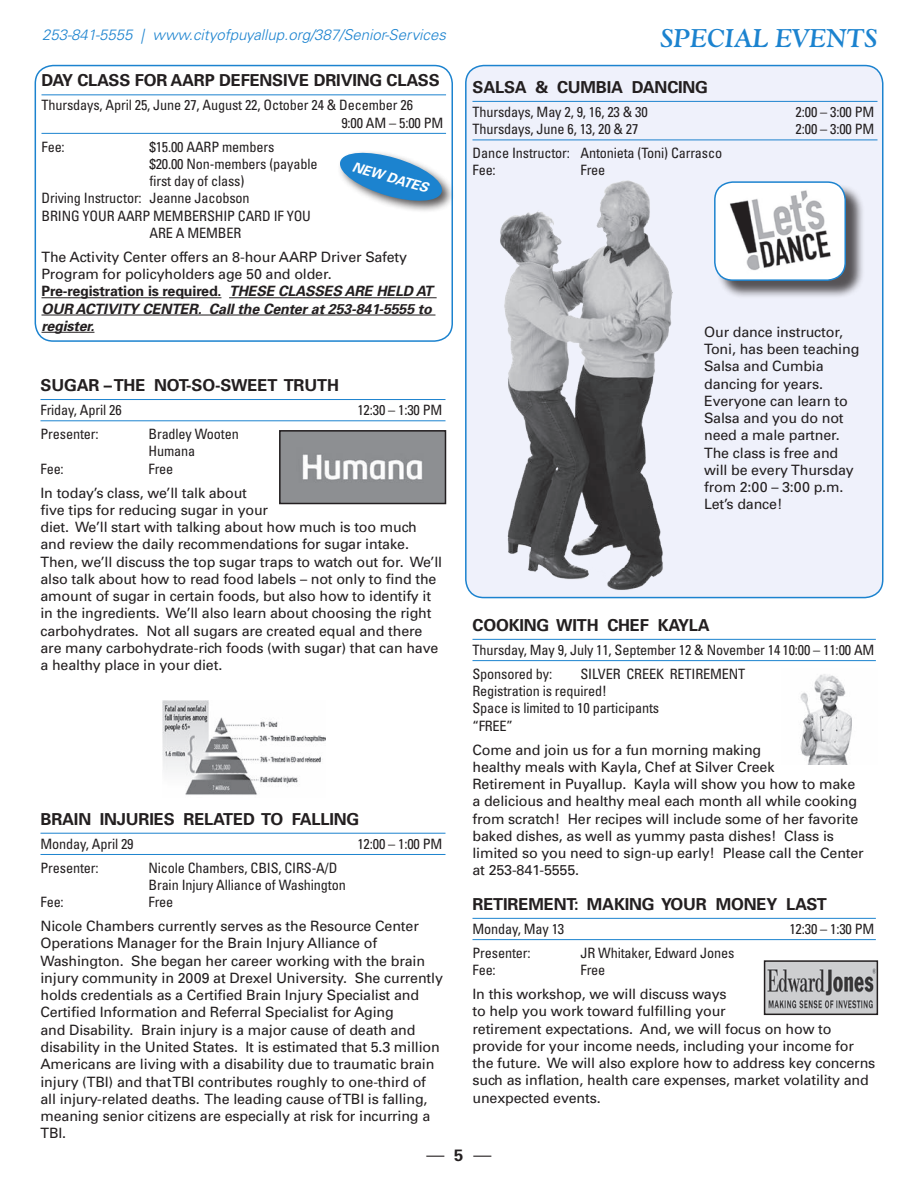
<style>
.page{position:relative;width:918px;height:1188px;background:#fff}
.page>*{position:absolute;margin:0;border:0;box-sizing:border-box;transform-origin:0 0}
.t1{font:italic 700 25.5px "Goudy Std";color:#1c83cf}
.t2{font:300 18px "Univers";color:#231f20}
.t3{font:700 16.5px "Univers";letter-spacing:-.01em;color:#231f20}
.t4{font:italic 300 15px "Univers";color:#1c83cf}
.t5{font:14.25px/17.2px "Univers";letter-spacing:-.01em;color:#231f20}
.t6{font:condensed 14.25px/17.2px "Univers";letter-spacing:-.01em;color:#231f20}
.t7{font:italic 700 13.65px "Univers";color:#fff}
.s1{font-weight:700}
.s2{font-weight:700;font-style:italic}
.s3{font-weight:700;font-size:16.5px}
</style>
<div class="page">
<div style="left:466px;top:66px;width:417px;height:532px;background:#eff1fb;border-radius:18px"></div>
<hr style="left:472px;top:101px;width:406px;height:1px;background:#1c83cf">
<hr style="left:472px;top:140px;width:406px;height:1px;background:#1c83cf">
<div style="left:35px;top:65px;width:418px;height:277px;border:2px solid #1c83cf;border-radius:18px"></div>
<hr style="left:42px;top:94px;width:404px;height:1px;background:#1c83cf">
<hr style="left:42px;top:133px;width:404px;height:1px;background:#1c83cf">
<hr style="left:42px;top:297px;width:179px;height:1px;background:#231f20">
<hr style="left:229px;top:297px;width:208px;height:1px;background:#231f20">
<hr style="left:42px;top:315px;width:393px;height:1px;background:#231f20">
<hr style="left:42px;top:332px;width:52px;height:1px;background:#231f20">
<div style="left:337px;top:150px;width:118px;height:63px;background:#231f20;opacity:.75"></div>
<svg style="left:337px;top:150px;width:103px;height:53px"></svg>
<hr style="left:40px;top:399px;width:406px;height:1px;background:#1c83cf">
<hr style="left:40px;top:420px;width:406px;height:1px;background:#1c83cf">
<img style="left:282px;top:433px;width:158px;height:68px">
<div style="left:279px;top:430px;width:167px;height:74px;border:2px solid #231f20"></div>
<hr style="left:40px;top:833px;width:406px;height:1px;background:#1c83cf">
<hr style="left:40px;top:854px;width:406px;height:1px;background:#1c83cf">
<img style="left:162px;top:700px;width:164px;height:95px">
<hr style="left:472px;top:639px;width:404px;height:1px;background:#1c83cf">
<hr style="left:472px;top:660px;width:404px;height:1px;background:#1c83cf">
<hr style="left:472px;top:918px;width:404px;height:1px;background:#1c83cf">
<hr style="left:472px;top:939px;width:404px;height:1px;background:#1c83cf">
<div style="left:716px;top:184px;width:149px;height:116px;background:#231f20;opacity:.75"></div>
<img style="left:759px;top:182px;width:86px;height:98px">
<div style="left:714px;top:181px;width:132px;height:100px;border:2px solid #1c83cf;border-radius:18px"></div>
<img style="left:800px;top:674px;width:52px;height:90px">
<img style="left:767px;top:963px;width:108px;height:49px">
<div style="left:764px;top:960px;width:114px;height:55px;border:2px solid #231f20"></div>
<img style="left:440px;top:140px;width:319px;height:459px">
<p class="t4" style="left:42px;top:26px;width:405px">253-841-5555 | www.cityofpuyallup.org/387/Senior-Services</p>
<p class="t3" style="left:42px;top:71px;width:400px">DAY CLASS FOR AARP DEFENSIVE DRIVING CLASS</p>
<p class="t6" style="left:341px;top:96px;width:104px;text-indent:-300px">Thursdays, April 25, June 27, August 22, October 24 &amp; December 26<br>9:00 AM – 5:00 PM</p>
<p class="t6" style="left:42px;top:138px;width:25px">Fee:</p>
<p class="t6" style="left:150px;top:138px;width:126px">$15.00 AARP members</p>
<p class="t6" style="left:150px;top:155px;width:170px">$20.00 Non-members (payable</p>
<p class="t6" style="left:150px;top:172px;width:96px">first day of class)</p>
<p class="t6" style="left:42px;top:189px;width:210px">Driving Instructor: Jeanne Jacobson</p>
<p class="t6" style="left:42px;top:207px;width:271px">BRING YOUR AARP MEMBERSHIP CARD IF YOU</p>
<p class="t6" style="left:150px;top:224px;width:93px">ARE A MEMBER</p>
<p class="t5" style="left:42px;top:248px;width:393px">The Activity Center offers an 8-hour AARP Driver Safety Program for policyholders age 50 and older.<br><span class="s1">Pre-registration is required.</span> <span class="s2">THESE CLASSES ARE HELD AT OUR ACTIVITY CENTER. Call the Center at 253-841-5555 to register.</span></p>
<p class="t7" style="left:355px;top:159px;width:80px;rotate:16deg">NEW DATES</p>
<p class="t3" style="left:40px;top:375px;width:300px">SUGAR – THE NOT-SO-SWEET TRUTH</p>
<p class="t6" style="left:40px;top:401px;width:83px">Friday, April 26</p>
<p class="t6" style="left:357px;top:401px;width:87px">12:30 – 1:30 PM</p>
<p class="t6" style="left:40px;top:425px;width:60px">Presenter:</p>
<p class="t6" style="left:149px;top:425px;width:92px">Bradley Wooten<br>Humana</p>
<p class="t6" style="left:40px;top:460px;width:25px">Fee:</p>
<p class="t6" style="left:149px;top:460px;width:26px">Free</p>
<p class="t5" style="left:40px;top:484px;width:403px">In today’s class, we’ll talk about<br>five tips for reducing sugar in your<br>diet. We’ll start with talking about how much is too much and review the daily recommendations for sugar intake.<br>Then, we’ll discuss the top sugar traps to watch out for. We’ll also talk about how to read food labels – not only to find the amount of sugar in certain foods, but also how to identify it in the ingredients. We’ll also learn about choosing the right carbohydrates. Not all sugars are created equal and there are many carbohydrate-rich foods (with sugar) that can have a healthy place in your diet.</p>
<p class="t3" style="left:40px;top:809px;width:320px">BRAIN INJURIES RELATED TO FALLING</p>
<p class="t6" style="left:40px;top:835px;width:95px">Monday, April 29</p>
<p class="t6" style="left:357px;top:835px;width:87px">12:00 – 1:00 PM</p>
<p class="t6" style="left:40px;top:859px;width:60px">Presenter:</p>
<p class="t6" style="left:149px;top:859px;width:199px">Nicole Chambers, CBIS, CIRS-A/D<br>Brain Injury Alliance of Washington</p>
<p class="t6" style="left:40px;top:893px;width:25px">Fee:</p>
<p class="t6" style="left:149px;top:893px;width:26px">Free</p>
<p class="t5" style="left:40px;top:918px;width:404px">Nicole Chambers currently serves as the Resource Center Operations Manager for the Brain Injury Alliance of Washington. She began her career working with the brain injury community in 2009 at Drexel University. She currently holds credentials as a Certified Brain Injury Specialist and Certified Information and Referral Specialist for Aging<br>and Disability. Brain injury is a major cause of death and disability in the United States. It is estimated that 5.3 million Americans are living with a disability due to traumatic brain injury (TBI) and that TBI contributes roughly to one-third of all injury-related deaths. The leading cause of TBI is falling, meaning senior citizens are especially at risk for incurring a TBI.</p>
<h1 class="t1" style="left:661px;top:23px;width:218px">SPECIAL EVENTS</h1>
<p class="t3" style="left:472px;top:77px;width:237px">SALSA &amp; CUMBIA DANCING</p>
<p class="t6" style="left:472px;top:103px;width:177px">Thursdays, May 2, 9, 16, 23 &amp; 30</p>
<p class="t6" style="left:796px;top:103px;width:80px">2:00 – 3:00 PM</p>
<p class="t6" style="left:472px;top:120px;width:167px">Thursdays, June 6, 13, 20 &amp; 27</p>
<p class="t6" style="left:796px;top:120px;width:80px">2:00 – 3:00 PM</p>
<p class="t6" style="left:472px;top:144px;width:251px">Dance Instructor: Antonieta (Toni) Carrasco<br>Fee:</p>
<p class="t6" style="left:581px;top:162px;width:26px">Free</p>
<p class="t5" style="left:704px;top:323px;width:157px">Our dance instructor,<br>Toni, has been teaching<br>Salsa and Cumbia dancing for years.<br>Everyone can learn to<br>Salsa and you do not need a male partner.<br>The class is free and will be every Thursday from 2:00 – 3:00 p.m.<br>Let’s dance!</p>
<p class="t3" style="left:472px;top:615px;width:239px">COOKING WITH CHEF KAYLA</p>
<p class="t6" style="left:472px;top:638px;width:404px;line-height:24px">Thursday, May 9, July 11, September 12 &amp; November 14 10:00 – 11:00 AM<br>Sponsored by:</p>
<p class="t6" style="left:472px;top:665px;width:274px;text-indent:108px">SILVER CREEK RETIREMENT<br>Registration is required!<br>Space is limited to 10 participants<br>“FREE”</p>
<p class="t5" style="left:472px;top:741px;width:393px">Come and join us for a fun morning making<br>healthy meals with Kayla, Chef at Silver Creek<br>Retirement in Puyallup. Kayla will show you how to make a delicious and healthy meal each month all while cooking from scratch! Her recipes will include some of her favorite baked dishes, as well as yummy pasta dishes! Class is limited so you need to sign-up early! Please call the Center at 253-841-5555.</p>
<p class="t3" style="left:472px;top:894px;width:356px">RETIREMENT: MAKING YOUR MONEY LAST</p>
<p class="t6" style="left:472px;top:920px;width:93px">Monday, May 13</p>
<p class="t6" style="left:789px;top:920px;width:87px">12:30 – 1:30 PM</p>
<p class="t6" style="left:472px;top:944px;width:60px">Presenter:</p>
<p class="t6" style="left:581px;top:944px;width:155px">JR Whitaker, Edward Jones</p>
<p class="t6" style="left:472px;top:961px;width:25px">Fee:</p>
<p class="t6" style="left:581px;top:961px;width:26px">Free</p>
<p class="t5" style="left:472px;top:986px;width:404px">In this workshop, we will discuss ways<br>to help you work toward fulfilling your<br>retirement expectations. And, we will focus on how to provide for your income needs, including your income for the future. We will also explore how to address key concerns such as inflation, health care expenses, market volatility and unexpected events.</p>
<p class="t2" style="left:427px;top:1144px;width:66px">— <span class="s3">5</span> —</p>
</div>
